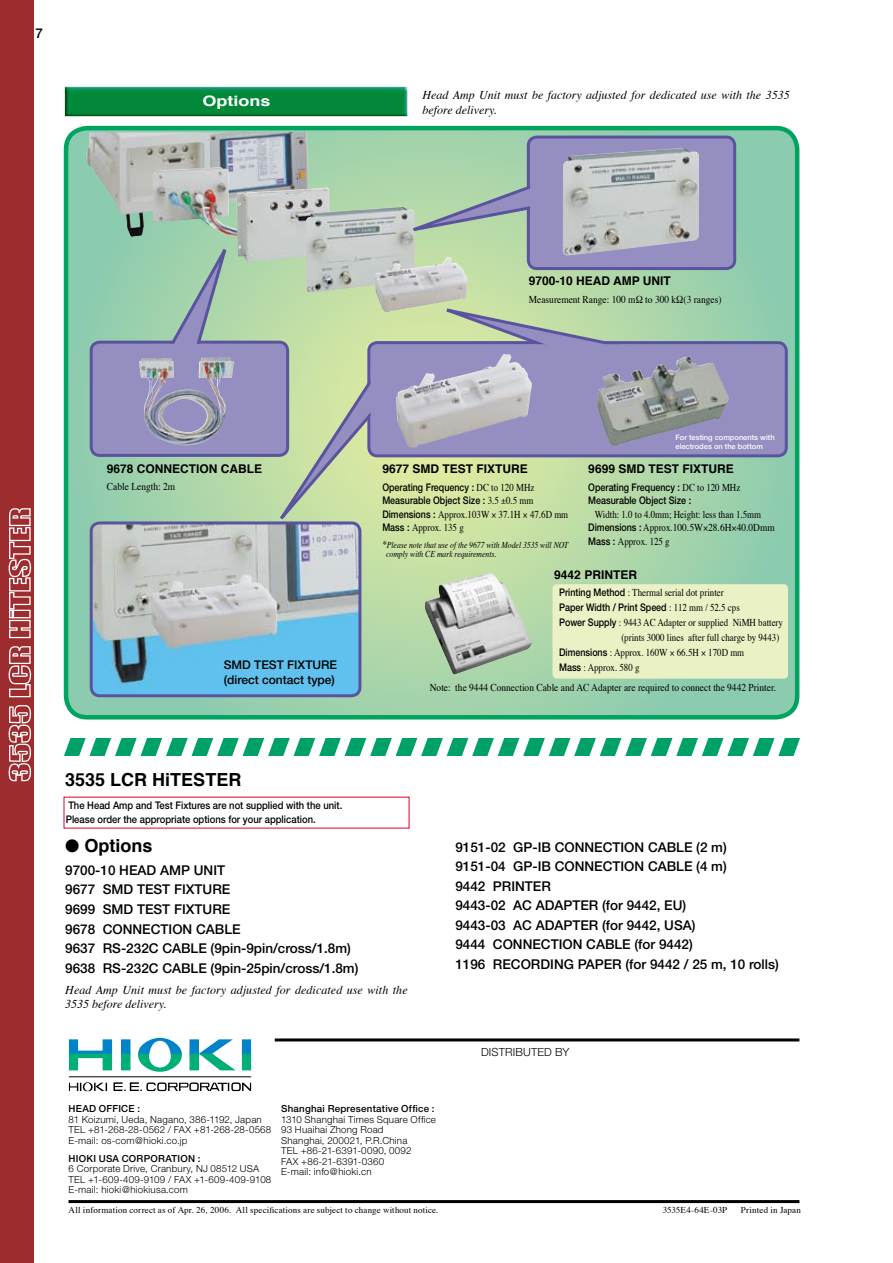
<style>
.page{position:relative;width:893px;height:1263px;background:#fff}
.page>*{position:absolute;margin:0;border:0;box-sizing:border-box;transform-origin:0 0}
.t1{font:700 18px "Helvetica";color:#000}
.t2{font:700 14.4px "Helvetica";color:#fff;scale:1.25 1}
.t3{font:500 13.5px/19.5px "Helvetica Neue";color:#000}
.t4{font:italic 12px/15px "Times";color:#000}
.t5{font:700 12px "Helvetica";color:#000}
.t6{font:500 12px "Helvetica Neue";color:#000}
.t7{font:300 11.25px "Helvetica Neue";letter-spacing:.015em;color:#000}
.t8{font:10.5px/13.6px "Times";color:#000;scale:.85 1}
.t9{font:500 10.5px/13.5px "Helvetica Neue";color:#000;scale:.85 1}
.t10{font:10.5px "Times";color:#000;scale:.9 1}
.t11{font:500 10.5px/13.6px "Helvetica Neue";color:#000;scale:.9 1}
.t12{font:300 9.75px/10.5px "Helvetica Neue";letter-spacing:.02em;color:#000}
.t13{font:500 9.75px "Helvetica Neue";letter-spacing:.025em;color:#000}
.t14{font:9px "Times";letter-spacing:.015em;color:#000}
.t15{font:italic 9px/9.3px "Times";color:#000;scale:.85 1}
.t16{font:500 7.5px/9px "Helvetica Neue";color:#fff}
.s1{font-family:"Times";font-weight:400}
.s2{font-family:"Helvetica Neue";font-weight:500}
.s3{font-size:10.5px}
</style>
<div class="page">
<div style="left:0;top:0;width:34px;height:1263px;background:#9d2c2f"></div>
<svg style="left:8px;top:508px;width:24px;height:274px"></svg>
<img style="left:65px;top:87px;width:342px;height:29px">
<svg style="left:64px;top:738px;width:672px;height:18px"></svg>
<svg style="left:742px;top:738px;width:45px;height:18px"></svg>
<svg style="left:793px;top:738px;width:7px;height:18px"></svg>
<svg style="left:63px;top:125px;width:737px;height:592px;background:#9cd1a5"></svg>
<img style="left:425px;top:572px;width:107px;height:103px">
<svg style="left:88px;top:522px;width:275px;height:174px;background:#98bccb"></svg>
<svg style="left:378px;top:340px;width:411px;height:116px;background:#9d99bf"></svg>
<img style="left:86px;top:132px;width:223px;height:105px">
<img style="left:153px;top:167px;width:177px;height:79px">
<img style="left:306px;top:206px;width:104px;height:50px">
<img style="left:378px;top:256px;width:90px;height:58px">
<img style="left:596px;top:356px;width:133px;height:91px">
<svg style="left:410px;top:134px;width:328px;height:135px;background:#a6b3b6"></svg>
<svg style="left:88px;top:246px;width:290px;height:276px;background:#a8bdaf"></svg>
<svg style="left:443px;top:306px;width:212px;height:44px;background:#abbea9"></svg>
<div style="left:530px;top:174px;width:17px;height:49px;background:#958ec0"></div>
<div style="left:531px;top:344px;width:99px;height:11px;background:#958ec0"></div>
<div style="left:163px;top:344px;width:49px;height:11px;background:#958ec0"></div>
<div style="left:371px;top:367px;width:14px;height:58px;background:#958ec0"></div>
<svg style="left:69px;top:1038px;width:182px;height:53px"></svg>
<hr style="left:275px;top:1038px;width:524px;height:3px;background:#000">
<hr style="left:69px;top:1200px;width:730px;height:3px;background:#000">
<svg style="left:492px;top:513px;width:4px;height:5px"></svg>
<svg style="left:523px;top:513px;width:4px;height:5px"></svg>
<svg style="left:703px;top:526px;width:5px;height:5px"></svg>
<svg style="left:732px;top:526px;width:4px;height:5px"></svg>
<div style="left:552px;top:584px;width:236px;height:95px;background:#eaf1c5"></div>
<p class="t3" style="left:36px;top:23px;width:9px">7</p>
<p class="t2" style="left:203px;top:91px;width:56px">Options</p>
<p class="t4" style="left:422px;top:89px;width:369px">Head Amp Unit must be factory adjusted for dedicated use with the 3535 before delivery.</p>
<p class="t5" style="left:529px;top:273px;width:144px">9700-10 HEAD AMP UNIT</p>
<p class="t10" style="left:529px;top:293px;width:216px">Measurement Range: 100 mΩ to 300 kΩ(3 ranges)</p>
<p class="t5" style="left:107px;top:460px;width:157px">9678 CONNECTION CABLE</p>
<p class="t10" style="left:107px;top:480px;width:77px">Cable Length: 2m</p>
<p class="t5" style="left:382px;top:460px;width:147px">9677 SMD TEST FIXTURE</p>
<p class="t9" style="left:382px;top:480px;width:180px">Operating Frequency : <span class="s1">DC to 120 MHz<br></span>Measurable Object Size : <span class="s1">3.5 ±0.5 mm</span></p>
<p class="t8" style="left:382px;top:508px;width:220px"><span class="s2">Dimensions :</span> Approx.103W 37.1H 47.6D mm<br><span class="s2">Mass :</span> Approx. 135 g</p>
<p class="t15" style="left:386px;top:540px;width:216px;text-indent:-4px"><span class="s3">*</span>Please note that use of the 9677 with Model 3535 will NOT comply with CE mark requirements.</p>
<p class="t16" style="left:675px;top:432px;width:101px">For testing components with electrodes on the bottom</p>
<p class="t5" style="left:588px;top:460px;width:147px">9699 SMD TEST FIXTURE</p>
<p class="t9" style="left:588px;top:480px;width:180px">Operating Frequency : <span class="s1">DC to 120 MHz<br></span>Measurable Object Size :</p>
<p class="t8" style="left:588px;top:508px;width:221px;text-indent:7px">Width: 1.0 to 4.0mm; Height: less than 1.5mm<br><span class="s2">Dimensions :</span> Approx.100.5W 28.6H 40.0Dmm<br><span class="s2">Mass :</span> Approx. 125 g</p>
<p class="t5" style="left:554px;top:567px;width:84px">9442 PRINTER</p>
<p class="t8" style="left:559px;top:586px;width:195px"><span class="s2">Printing Method</span> : Thermal serial dot printer</p>
<p class="t9" style="left:559px;top:601px;width:214px">Paper Width / Print Speed <span class="s1">: 112 mm / 52.5 cps</span></p>
<p class="t8" style="left:559px;top:616px;width:265px"><span class="s2">Power Supply</span> : 9443 AC Adapter or supplied NiMH battery</p>
<p class="t8" style="left:621px;top:631px;width:187px">(prints 3000 lines after full charge by 9443)</p>
<p class="t8" style="left:559px;top:646px;width:219px"><span class="s2">Dimensions</span> : Approx. 160W 66.5H 170D mm</p>
<p class="t6" style="left:224px;top:657px;width:115px">SMD TEST FIXTURE</p>
<p class="t8" style="left:559px;top:661px;width:96px"><span class="s2">Mass</span> : Approx. 580 g</p>
<p class="t6" style="left:224px;top:672px;width:113px">(direct contact type)</p>
<p class="t10" style="left:430px;top:681px;width:386px">Note: the 9444 Connection Cable and AC Adapter are required to connect the 9442 Printer.</p>
<h1 class="t1" style="left:65px;top:768px;width:178px">3535 LCR HiTESTER</h1>
<p class="t11" style="left:66px;top:798px;width:309px">The Head Amp and Test Fixtures are not supplied with the unit.<br>Please order the appropriate options for your application.</p>
<h1 class="t1" style="left:65px;top:833px;width:89px">● Options</h1>
<p class="t3" style="left:65px;top:860px;width:295px">9700-10 HEAD AMP UNIT<br>9677 SMD TEST FIXTURE<br>9699 SMD TEST FIXTURE<br>9678 CONNECTION CABLE<br>9637 RS-232C CABLE (9pin-9pin/cross/1.8m)<br>9638 RS-232C CABLE (9pin-25pin/cross/1.8m)</p>
<p class="t4" style="left:65px;top:984px;width:344px;line-height:13.5px">Head Amp Unit must be factory adjusted for dedicated use with the<br>3535 before delivery.</p>
<p class="t13" style="left:69px;top:1103px;width:73px">HEAD OFFICE :</p>
<p class="t12" style="left:69px;top:1114px;width:204px">81 Koizumi, Ueda, Nagano, 386-1192, Japan<br>TEL +81-268-28-0562 / FAX +81-268-28-0568<br>E-mail: os-com@hioki.co.jp</p>
<p class="t13" style="left:69px;top:1152px;width:133px">HIOKI USA CORPORATION :</p>
<p class="t12" style="left:69px;top:1163px;width:204px">6 Corporate Drive, Cranbury, NJ 08512 USA<br>TEL +1-609-409-9109 / FAX +1-609-409-9108<br>E-mail: hioki@hiokiusa.com</p>
<p class="t13" style="left:281px;top:1103px;width:155px">Shanghai Representative Office :</p>
<p class="t12" style="left:281px;top:1114px;width:156px">1310 Shanghai Times Square Office<br>93 Huaihai Zhong Road<br>Shanghai, 200021, P.R.China<br>TEL +86-21-6391-0090, 0092<br>FAX +86-21-6391-0360<br>E-mail: info@hioki.cn</p>
<p class="t3" style="left:455px;top:837px;width:325px">9151-02 GP-IB CONNECTION CABLE (2 m)<br>9151-04 GP-IB CONNECTION CABLE (4 m)<br>9442 PRINTER<br>9443-02 AC ADAPTER (for 9442, EU)<br>9443-03 AC ADAPTER (for 9442, USA)<br>9444 CONNECTION CABLE (for 9442)<br>1196 RECORDING PAPER (for 9442 / 25 m, 10 rolls)</p>
<p class="t7" style="left:481px;top:1045px;width:90px">DISTRIBUTED BY</p>
<p class="t14" style="left:69px;top:1204px;width:371px">All information correct as of Apr. 26, 2006. All specifications are subject to change without notice.</p>
<p class="t14" style="left:663px;top:1204px;width:66px">3535E4-64E-03P</p>
<p class="t14" style="left:741px;top:1204px;width:62px">Printed in Japan</p>
</div>
